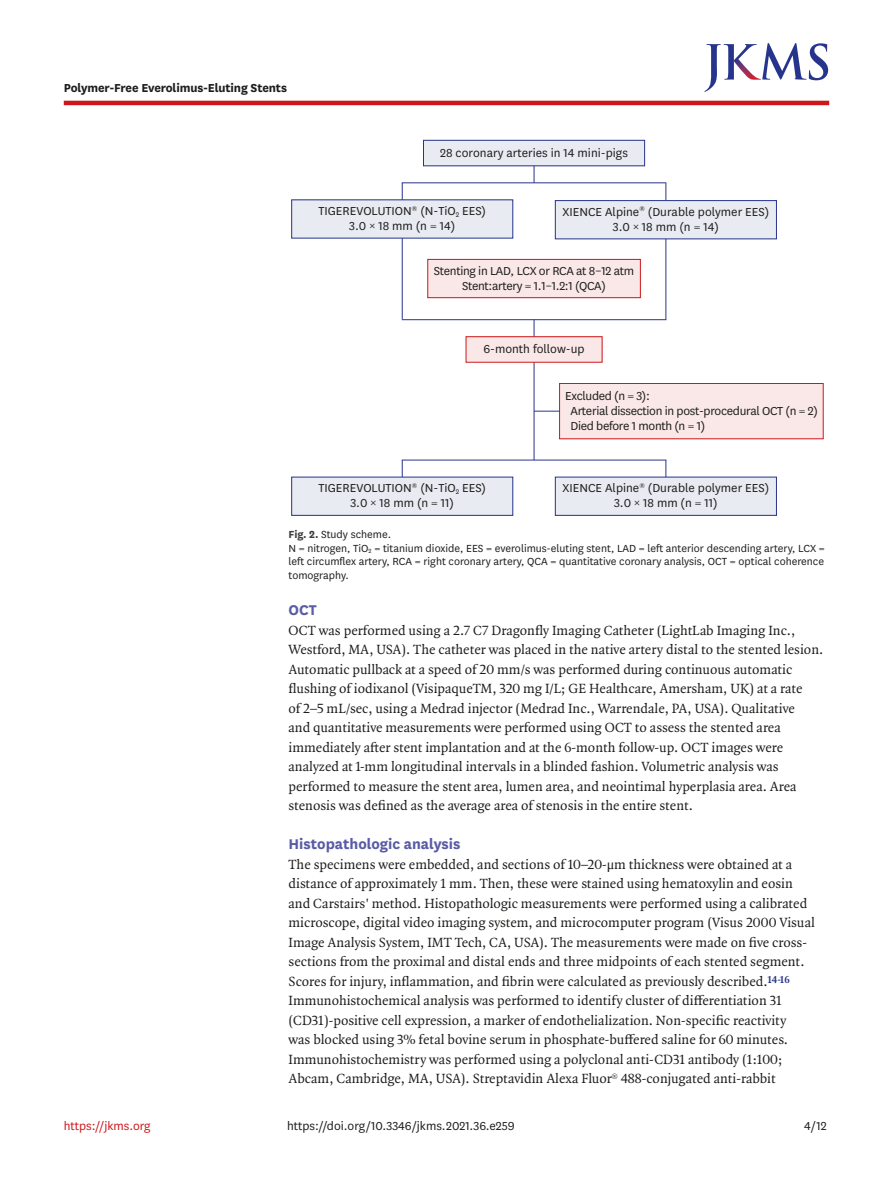
<style>
.page{position:relative;width:893px;height:1191px;background:#fff}
.page>*{position:absolute;margin:0;border:0;box-sizing:border-box;transform-origin:0 0}
.body_title2{font:700 16.5px "National";color:#5a5ba5}
.body_p_first{font:14.25px/19.5px "Quadraat OT";color:#1d1d1b}
.doi_running_footer{font:13.5px/15px "National";color:#1d1d1b;text-align:center}
.doi_running_footer-2{font:13.5px/15px "National";letter-spacing:-.025em;color:#1d1d1b;text-align:center}
.alt-title-type{font:700 13.5px "National";letter-spacing:-.01em;color:#1d1d1b}
.t1{font:13.5px "National";color:#cd171a}
.fig_caption{font:12px/13.5px "National";color:#1d1d1b}
.s1{font-weight:700;color:#3d3d3c}
</style>
<div class="page">
<hr style="left:64px;top:101px;width:765px;height:4px;background:#cd171a">
<svg style="left:704px;top:43px;width:124px;height:49px"></svg>
<div style="left:423px;top:140px;width:222px;height:26px;background:#e9ebf3"></div>
<div style="left:423px;top:140px;width:222px;height:26px;border:1px solid #27348b"></div>
<div style="left:292px;top:200px;width:221px;height:38px;background:#e9ebf3"></div>
<div style="left:555px;top:201px;width:221px;height:38px;background:#e9ebf3"></div>
<div style="left:555px;top:200px;width:222px;height:39px;border:1px solid #27348b"></div>
<div style="left:292px;top:477px;width:221px;height:38px;background:#e9ebf3"></div>
<div style="left:291px;top:477px;width:222px;height:39px;border:1px solid #27348b"></div>
<div style="left:555px;top:477px;width:221px;height:38px;background:#e9ebf3"></div>
<div style="left:555px;top:477px;width:222px;height:39px;border:1px solid #27348b"></div>
<svg style="left:402px;top:183px;width:1px;height:17px"></svg>
<svg style="left:534px;top:166px;width:1px;height:16px"></svg>
<svg style="left:665px;top:183px;width:1px;height:17px"></svg>
<div style="left:428px;top:259px;width:212px;height:39px;background:#fae8e8"></div>
<div style="left:427px;top:259px;width:214px;height:39px;border:1px solid #cd171a"></div>
<div style="left:560px;top:383px;width:263px;height:56px;background:#fae8e8"></div>
<div style="left:559px;top:383px;width:265px;height:56px;border:1px solid #cd171a"></div>
<svg style="left:535px;top:411px;width:25px;height:1px"></svg>
<hr style="left:402px;top:182px;width:264px;height:1px;background:#27348b">
<svg style="left:402px;top:461px;width:1px;height:16px"></svg>
<svg style="left:665px;top:461px;width:1px;height:16px"></svg>
<hr style="left:402px;top:460px;width:264px;height:1px;background:#27348b">
<hr style="left:402px;top:238px;width:1px;height:81px;background:#27348b">
<svg style="left:534px;top:320px;width:1px;height:16px"></svg>
<hr style="left:534px;top:362px;width:1px;height:98px;background:#27348b">
<hr style="left:665px;top:239px;width:1px;height:81px;background:#27348b">
<hr style="left:402px;top:319px;width:264px;height:1px;background:#27348b">
<div style="left:466px;top:337px;width:136px;height:25px;background:#fae8e8"></div>
<div style="left:466px;top:336px;width:136px;height:26px;border:1px solid #cd171a"></div>
<p class="alt-title-type" style="left:64px;top:78px;width:225px">Polymer-Free Everolimus-Eluting Stents</p>
<p class="doi_running_footer" style="left:440px;top:144px;width:189px">28 coronary arteries in 14 mini-pigs</p>
<p class="doi_running_footer" style="left:318px;top:203px;width:169px">TIGEREVOLUTION<sup>®</sup> (N-TiO<sub>2</sub> EES)<br>3.0 × 18 mm (n = 14)</p>
<p class="doi_running_footer" style="left:563px;top:204px;width:208px">XIENCE Alpine<sup>®</sup> (Durable polymer EES)<br>3.0 × 18 mm (n = 14)</p>
<p class="doi_running_footer-2" style="left:434px;top:262px;width:202px">Stenting in LAD, LCX or RCA at 8–12 atm<br>Stent:artery = 1.1–1.2:1 (QCA)</p>
<p class="doi_running_footer" style="left:483px;top:341px;width:103px">6-month follow-up</p>
<p class="doi_running_footer-2" style="left:570px;top:387px;width:249px;text-align:left;text-indent:-5px">Excluded (n = 3):<br>Arterial dissection in post-procedural OCT (n = 2)<br>Died before 1 month (n = 1)</p>
<p class="doi_running_footer" style="left:318px;top:480px;width:169px">TIGEREVOLUTION<sup>®</sup> (N-TiO<sub>2</sub> EES)<br>3.0 × 18 mm (n = 11)</p>
<p class="doi_running_footer" style="left:563px;top:480px;width:208px">XIENCE Alpine<sup>®</sup> (Durable polymer EES)<br>3.0 × 18 mm (n = 11)</p>
<p class="fig_caption" style="left:289px;top:527px;width:538px"><span class="s1">Fig. 2.</span> Study scheme.<br>N = nitrogen, TiO<sub>2</sub> = titanium dioxide, EES = everolimus-eluting stent, LAD = left anterior descending artery, LCX = left circumflex artery, RCA = right coronary artery, QCA = quantitative coronary analysis, OCT = optical coherence tomography.</p>
<p class="body_title2" style="left:289px;top:598px;width:30px">OCT</p>
<p class="body_p_first" style="left:289px;top:620px;width:536px">OCT was performed using a 2.7 C7 Dragonfly Imaging Catheter (LightLab Imaging Inc., Westford, MA, USA). The catheter was placed in the native artery distal to the stented lesion.<br>Automatic pullback at a speed of 20 mm/s was performed during continuous automatic flushing of iodixanol (VisipaqueTM, 320 mg I/L; GE Healthcare, Amersham, UK) at a rate<br>of 2–5 mL/sec, using a Medrad injector (Medrad Inc., Warrendale, PA, USA). Qualitative<br>and quantitative measurements were performed using OCT to assess the stented area immediately after stent implantation and at the 6-month follow-up. OCT images were analyzed at 1-mm longitudinal intervals in a blinded fashion. Volumetric analysis was performed to measure the stent area, lumen area, and neointimal hyperplasia area. Area stenosis was defined as the average area of stenosis in the entire stent.</p>
<p class="body_title2" style="left:289px;top:832px;width:173px">Histopathologic analysis</p>
<p class="body_p_first" style="left:289px;top:854px;width:528px">The specimens were embedded, and sections of 10–20-µm thickness were obtained at a distance of approximately 1 mm. Then, these were stained using hematoxylin and eosin and Carstairs' method. Histopathologic measurements were performed using a calibrated microscope, digital video imaging system, and microcomputer program (Visus 2000 Visual Image Analysis System, IMT Tech, CA, USA). The measurements were made on five cross&shy;sections from the proximal and distal ends and three midpoints of each stented segment.<br>Scores for injury, inflammation, and fibrin were calculated as previously described.<sup>14-16<br></sup>Immunohistochemical analysis was performed to identify cluster of differentiation 31 (CD31)-positive cell expression, a marker of endothelialization. Non-specific reactivity<br>was blocked using 3% fetal bovine serum in phosphate-buffered saline for 60 minutes.<br>Immunohistochemistry was performed using a polyclonal anti-CD31 antibody (1:100; Abcam, Cambridge, MA, USA). Streptavidin Alexa Fluor<sup>®</sup> 488-conjugated anti-rabbit</p>
<p class="t1" style="left:64px;top:1116px;width:88px">https://jkms.org</p>
<p class="doi_running_footer" style="left:287px;top:1117px;width:229px">https://doi.org/10.3346/jkms.2021.36.e259</p>
<p class="doi_running_footer" style="left:804px;top:1117px;width:24px">4/12</p>
</div>
